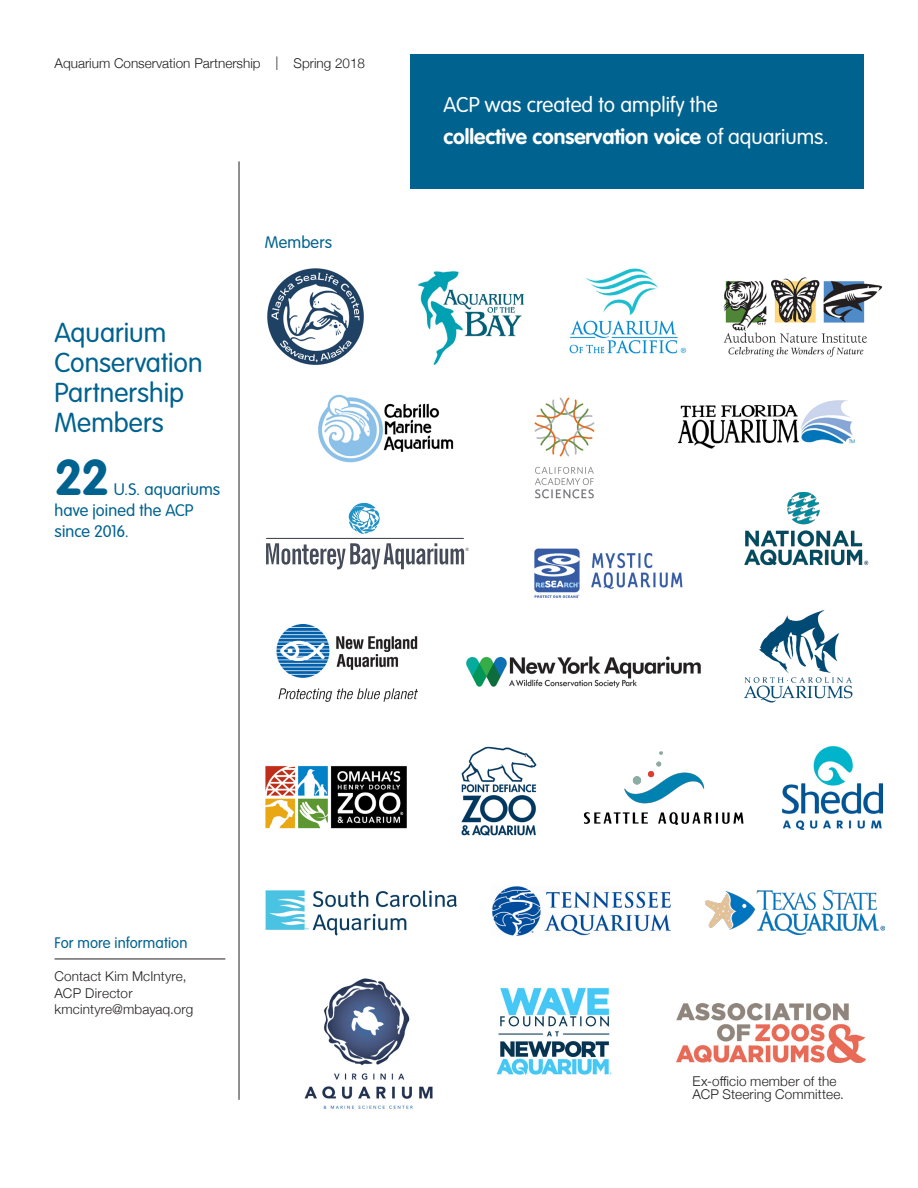
<style>
.page{position:relative;width:918px;height:1188px;background:#fff}
.page>*{position:absolute;margin:0;border:0;box-sizing:border-box;transform-origin:0 0}
.CONTENT{font:700 49.5px "VAG Rounded Std";color:#00628f}
.CONTENT-2{font:300 27px/30px "VAG Rounded Std";color:#00628f}
.SUBTITLES{font:700 21px "VAG Rounded Std";color:#fff}
.SUBTITLES-2{font:300 21px "VAG Rounded Std";color:#fff}
.CONTENT-3{font:300 16.5px/21px "VAG Rounded Std";letter-spacing:.005em;color:#00628f}
.CONTENT-4{font:300 15px "VAG Rounded Std";letter-spacing:.01em;color:#00628f}
.CONTENT-5{font:300 13.5px/16.5px "Helvetica Neue";letter-spacing:.01em;color:#231f20}
.SUBTITLES-3{font:300 13.5px "Helvetica Neue";color:#231f20}
.s1{font-weight:300}
</style>
<div class="page">
<img style="left:677px;top:1003px;width:188px;height:59px">
<img style="left:569px;top:268px;width:117px;height:86px">
<img style="left:723px;top:277px;width:160px;height:80px">
<img style="left:534px;top:397px;width:61px;height:102px">
<img style="left:678px;top:400px;width:177px;height:49px">
<img style="left:265px;top:890px;width:192px;height:46px">
<img style="left:492px;top:886px;width:179px;height:50px">
<img style="left:706px;top:891px;width:179px;height:44px">
<img style="left:304px;top:978px;width:129px;height:131px">
<img style="left:744px;top:610px;width:109px;height:93px">
<img style="left:276px;top:624px;width:141px;height:78px">
<img style="left:466px;top:656px;width:235px;height:32px">
<hr style="left:239px;top:161px;width:1px;height:939px;background:#231f20">
<hr style="left:55px;top:959px;width:170px;height:1px;background:#231f20">
<div style="left:410px;top:54px;width:454px;height:135px;background:#00628f"></div>
<img style="left:496px;top:987px;width:116px;height:88px">
<img style="left:265px;top:765px;width:142px;height:64px">
<img style="left:461px;top:746px;width:76px;height:90px">
<img style="left:584px;top:751px;width:160px;height:74px">
<img style="left:783px;top:747px;width:100px;height:82px">
<img style="left:534px;top:548px;width:149px;height:50px">
<hr style="left:266px;top:538px;width:198px;height:1px;background:#464b59">
<svg style="left:349px;top:503px;width:31px;height:31px"></svg>
<svg style="left:266px;top:543px;width:203px;height:26px"></svg>
<img style="left:744px;top:492px;width:125px;height:74px">
<img style="left:318px;top:394px;width:135px;height:69px">
<img style="left:267px;top:268px;width:97px;height:97px">
<img style="left:418px;top:271px;width:106px;height:94px">
<p class="SUBTITLES-3" style="left:55px;top:53px;width:312px">Aquarium Conservation Partnership | Spring 2018</p>
<p class="CONTENT-2" style="left:55px;top:319px;width:149px">Aquarium<br>Conservation<br>Partnership<br>Members</p>
<p class="CONTENT" style="left:55px;top:449px;width:57px">22</p>
<p class="CONTENT-3" style="left:55px;top:480px;width:167px;text-indent:59px">U.S. aquariums have joined the ACP since 2016.</p>
<p class="CONTENT-3" style="left:265px;top:233px;width:69px">Members</p>
<p class="SUBTITLES-2" style="left:443px;top:92px;width:276px">ACP was created to amplify the</p>
<p class="SUBTITLES" style="left:443px;top:125px;width:387px">collective conservation voice <span class="s1">of aquariums.</span></p>
<p class="CONTENT-4" style="left:55px;top:935px;width:135px">For more information</p>
<p class="CONTENT-5" style="left:55px;top:967px;width:140px">Contact Kim McIntyre,<br>ACP Director kmcintyre@mbayaq.org</p>
<p class="CONTENT-5" style="left:693px;top:1074px;width:153px;line-height:13.5px">Ex-officio member of the<br>ACP Steering Committee.</p>
</div>
